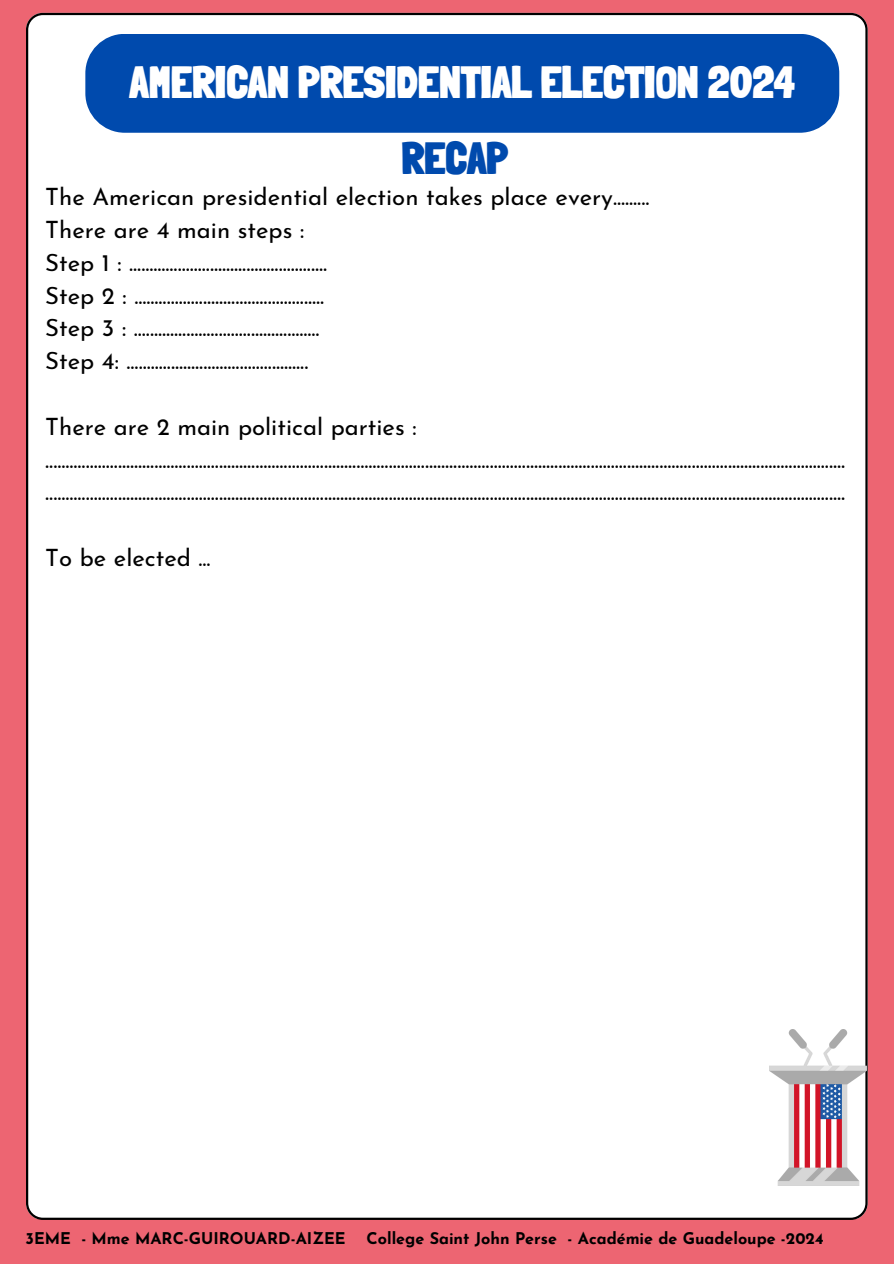
<style>
.page{position:relative;width:894px;height:1264px;background:#fff}
.page>*{position:absolute;margin:0;border:0;box-sizing:border-box;transform-origin:0 0}
.t1{font:900 44.1px "Londrina Solid";color:#fff}
.t2{font:900 44.1px "Londrina Solid";color:#004aad}
.t3{font:23.85px/32.8px "Josefin Sans";color:#000}
.t4{font:700 16.2px "Josefin Sans";color:#000}
</style>
<div class="page">
<div style="left:0;top:0;width:893px;height:1263px;background:#ed6572"></div>
<div style="left:26px;top:13px;width:841px;height:1206px;background:#fff"></div>
<div style="left:85px;top:34px;width:754px;height:99px;background:#004aad;border-radius:39px"></div>
<img style="left:769px;top:1029px;width:97px;height:156px">
<h1 class="t1" style="left:129px;top:56px;width:666px">AMERICAN PRESIDENTIAL ELECTION 2024</h1>
<h2 class="t2" style="left:401px;top:132px;width:108px">RECAP</h2>
<h2 class="t3" style="left:45px;top:183px;width:605px">The American presidential election takes place every.........<br>There are 4 main steps :<br>Step 1 : .................................................<br>Step 2 : ...............................................<br>Step 3 : ..............................................<br>Step 4: .............................................</h2>
<p class="t3" style="left:45px;top:412px;width:801px">There are 2 main political parties : ...................................................................................................................................................................................................... ......................................................................................................................................................................................................</p>
<p class="t3" style="left:45px;top:543px;width:167px">To be elected ...</p>
<h2 class="t4" style="left:25px;top:1231px;width:321px">3EME - Mme MARC-GUIROUARD-AIZEE</h2>
<h2 class="t4" style="left:366px;top:1231px;width:458px">College Saint John Perse - Académie de Guadeloupe -2024</h2>
</div>
